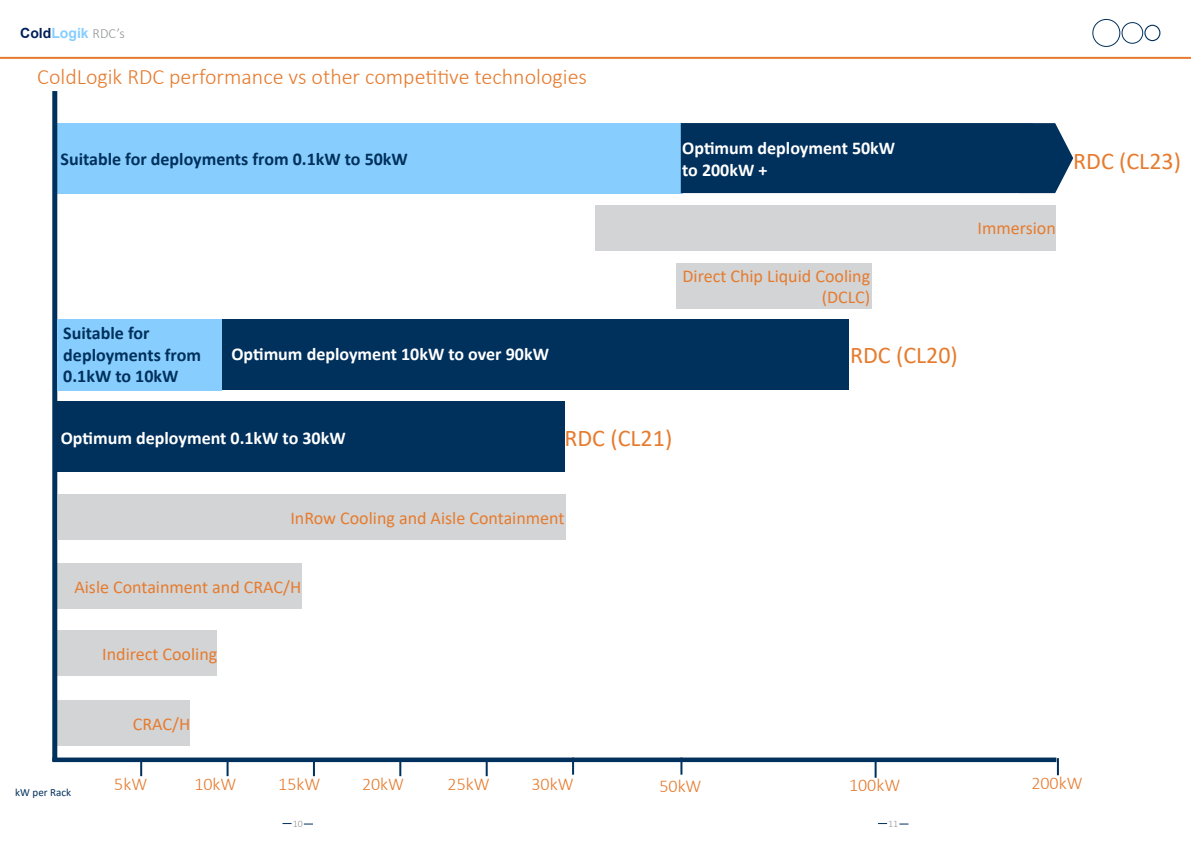
<style>
.page{position:relative;width:1191px;height:842px;background:#fff}
.page>*{position:absolute;margin:0;border:0;box-sizing:border-box;transform-origin:0 0}
.t1{font:24px "Calibri";color:#e67b2e}
.t2{font:300 22px "Calibri";color:#e67b2e}
.t3{font:18px/21.6px "Calibri";color:#e67b2e;text-align:right}
.t4{font:700 18px/21.6px "Calibri";color:#fff}
.t5{font:700 18px/21.6px "Calibri";color:#00305c}
.t6{font:300 18px "Calibri";color:#e67b2e}
.t7{font:700 14px "Arial";color:#87ceff}
.t8{font:11px "Calibri";color:#00305c}
.t9{font:300 10px "Calibri";color:#929495}
.s1{color:#00205b}
.s2{font-family:"Calibri";font-weight:300;color:#929495}
</style>
<div class="page">
<hr style="left:0;top:57px;width:1191px;height:2px;background:#e67b2e">
<div style="left:1092px;top:19px;width:28px;height:28px;border:1px solid #00305c;border-radius:50%"></div>
<div style="left:1121px;top:22px;width:22px;height:22px;border:1px solid #00305c;border-radius:50%"></div>
<div style="left:1144px;top:25px;width:16px;height:16px;border:1px solid #00305c;border-radius:50%"></div>
<div style="left:58px;top:631px;width:159px;height:45px;background:#d3d4d5"></div>
<div style="left:56px;top:563px;width:245px;height:45px;background:#d3d4d5"></div>
<div style="left:58px;top:495px;width:507px;height:45px;background:#d3d4d5"></div>
<div style="left:57px;top:402px;width:507px;height:70px;background:#00305c"></div>
<div style="left:676px;top:263px;width:195px;height:45px;background:#d3d4d5"></div>
<div style="left:595px;top:205px;width:461px;height:45px;background:#d3d4d5"></div>
<div style="left:55px;top:123px;width:627px;height:70px;background:#87ceff"></div>
<div style="left:681px;top:123px;width:392px;height:70px;background:#00305c"></div>
<div style="left:221px;top:320px;width:628px;height:70px;background:#00305c"></div>
<div style="left:58px;top:701px;width:132px;height:45px;background:#d3d4d5"></div>
<div style="left:52px;top:757px;width:1004px;height:5px;background:#00305c"></div>
<div style="left:52px;top:91px;width:5px;height:670px;background:#00305c"></div>
<svg style="left:1057px;top:758px;width:2px;height:17px"></svg>
<svg style="left:680px;top:757px;width:2px;height:18px"></svg>
<svg style="left:874px;top:762px;width:2px;height:16px"></svg>
<svg style="left:140px;top:762px;width:2px;height:14px"></svg>
<svg style="left:572px;top:757px;width:2px;height:18px"></svg>
<svg style="left:226px;top:762px;width:2px;height:14px"></svg>
<svg style="left:313px;top:762px;width:2px;height:14px"></svg>
<svg style="left:399px;top:762px;width:2px;height:14px"></svg>
<svg style="left:486px;top:762px;width:2px;height:14px"></svg>
<div style="left:57px;top:319px;width:165px;height:72px;background:#87ceff"></div>
<p class="t7" style="left:20px;top:24px;width:106px"><span class="s1">Cold</span>Logik <span class="s2">RDC’s</span></p>
<p class="t2" style="left:37px;top:63px;width:551px">ColdLogik RDC performance vs other competitive technologies</p>
<p class="t5" style="left:60px;top:148px;width:349px">Suitable for deployments from 0.1kW to 50kW</p>
<p class="t4" style="left:682px;top:137px;width:214px">Optimum deployment 50kW to 200kW +</p>
<p class="t5" style="left:63px;top:322px;width:139px">Suitable for deployments from<br>0.1kW to 10kW</p>
<p class="t4" style="left:231px;top:343px;width:319px">Optimum deployment 10kW to over 90kW</p>
<p class="t3" style="left:682px;top:264px;width:189px">Direct Chip Liquid Cooling (DCLC)</p>
<h1 class="t1" style="left:850px;top:338px;width:109px">RDC (CL20)</h1>
<p class="t4" style="left:61px;top:427px;width:286px">Optimum deployment 0.1kW to 30kW</p>
<h1 class="t1" style="left:564px;top:421px;width:109px">RDC (CL21)</h1>
<p class="t3" style="left:977px;top:217px;width:80px">Immersion</p>
<h1 class="t1" style="left:1073px;top:145px;width:109px">RDC (CL23)</h1>
<p class="t3" style="left:290px;top:507px;width:275px">InRow Cooling and Aisle Containment</p>
<p class="t3" style="left:74px;top:575px;width:228px">Aisle Containment and CRAC/H</p>
<p class="t3" style="left:102px;top:643px;width:117px">Indirect Cooling</p>
<p class="t3" style="left:133px;top:713px;width:59px">CRAC/H</p>
<p class="t8" style="left:15px;top:784px;width:57px">kW per Rack</p>
<p class="t6" style="left:114px;top:773px;width:34px">5kW</p>
<p class="t6" style="left:194px;top:772px;width:44px">10kW</p>
<p class="t6" style="left:278px;top:773px;width:44px">15kW</p>
<p class="t6" style="left:362px;top:773px;width:44px">20kW</p>
<p class="t6" style="left:447px;top:773px;width:44px">25kW</p>
<p class="t6" style="left:531px;top:773px;width:44px">30kW</p>
<p class="t6" style="left:659px;top:775px;width:44px">50kW</p>
<p class="t6" style="left:849px;top:774px;width:53px">100kW</p>
<p class="t6" style="left:1031px;top:772px;width:53px">200kW</p>
<p class="t9" style="left:293px;top:817px;width:12px">10</p>
<p class="t9" style="left:888px;top:817px;width:12px">11</p>
</div>
